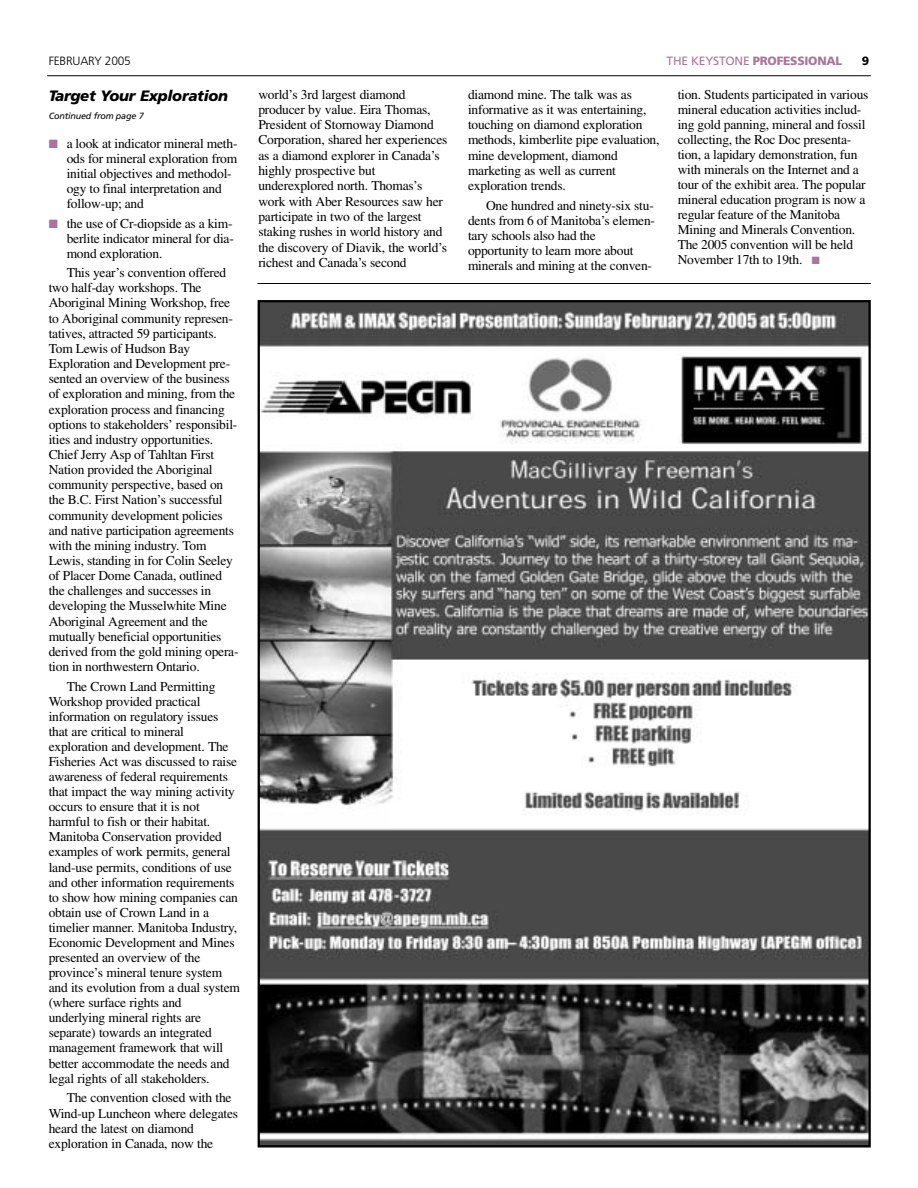
<style>
.page{position:relative;width:918px;height:1188px;background:#fff}
.page>*{position:absolute;margin:0;border:0;box-sizing:border-box;transform-origin:0 0}
.t1{font:italic 900 15px "Frutiger";letter-spacing:-.02em;color:#000}
.t2{font:13.5px/15.1px "Times";letter-spacing:-.015em;color:#000}
.t3{font:900 12px "Frutiger";letter-spacing:-.02em;color:#aa759c}
.t4{font:300 12px "Frutiger";letter-spacing:-.015em;color:#000}
.t5{font:900 12px "Frutiger";color:#000}
.t6{font:italic 9px "Frutiger";letter-spacing:-.015em;color:#000}
.s1{font-weight:400}
.s2{color:#aa759c}
</style>
<div class="page">
<hr style="left:47px;top:75px;width:824px;height:1px;background:#000">
<img style="left:261px;top:303px;width:607px;height:842px">
<hr style="left:258px;top:283px;width:613px;height:1px;background:#000">
<p class="t4" style="left:49px;top:56px;width:84px">FEBRUARY 2005</p>
<p class="t3" style="left:667px;top:56px;width:177px"><span class="s1">THE KEYSTONE</span> PROFESSIONAL</p>
<p class="t5" style="left:862px;top:56px;width:9px">9</p>
<p class="t1" style="left:49px;top:89px;width:181px">Target Your Exploration</p>
<p class="t6" style="left:49px;top:112px;width:96px">Continued from page 7</p>
<p class="t2" style="left:678px;top:88px;width:192px">tion. Students participated in various mineral education activities includ&shy;ing gold panning, mineral and fossil collecting, the Roc Doc presenta&shy;tion, a lapidary demonstration, fun with minerals on the Internet and a tour of the exhibit area. The popular mineral education program is now a regular feature of the Manitoba Mining and Minerals Convention.<br>The 2005 convention will be held November 17th to 19th. <span class="s2">■</span></p>
<p class="t2" style="left:258px;top:88px;width:191px">world’s 3rd largest diamond producer by value. Eira Thomas,<br>President of Stornoway Diamond<br>Corporation, shared her experiences as a diamond explorer in Canada’s highly prospective but underexplored north. Thomas’s work with Aber Resources saw her participate in two of the largest staking rushes in world history and the discovery of Diavik, the world’s richest and Canada’s second</p>
<p class="t2" style="left:468px;top:88px;width:193px">diamond mine. The talk was as informative as it was entertaining, touching on diamond exploration methods, kimberlite pipe evaluation, mine development, diamond marketing as well as current exploration trends.</p>
<p class="t2" style="left:67px;top:137px;width:172px;text-indent:-18px"><span class="s2">■</span> a look at indicator mineral meth&shy;ods for mineral exploration from initial objectives and methodol&shy;ogy to final interpretation and follow-up; and</p>
<p class="t2" style="left:67px;top:217px;width:169px;text-align:justify;text-indent:-18px"><span class="s2">■</span> the use of Cr-diopside as a kim&shy;berlite indicator mineral for dia&shy;mond exploration.</p>
<p class="t2" style="left:49px;top:266px;width:191px;text-indent:18px">This year’s convention offered two half-day workshops. The Aboriginal Mining Workshop, free to Aboriginal community represen&shy;tatives, attracted 59 participants.<br>Tom Lewis of Hudson Bay Exploration and Development pre&shy;sented an overview of the business of exploration and mining, from the exploration process and financing options to stakeholders’ responsibil&shy;ities and industry opportunities.<br>Chief Jerry Asp of Tahltan First Nation provided the Aboriginal community perspective, based on the B.C. First Nation’s successful community development policies and native participation agreements with the mining industry. Tom Lewis, standing in for Colin Seeley of Placer Dome Canada, outlined the challenges and successes in developing the Musselwhite Mine Aboriginal Agreement and the mutually beneficial opportunities derived from the gold mining opera&shy;tion in northwestern Ontario.</p>
<p class="t2" style="left:49px;top:680px;width:193px;text-indent:18px">The Crown Land Permitting<br>Workshop provided practical information on regulatory issues that are critical to mineral exploration and development. The<br>Fisheries Act was discussed to raise awareness of federal requirements that impact the way mining activity occurs to ensure that it is not harmful to fish or their habitat.<br>Manitoba Conservation provided examples of work permits, general land-use permits, conditions of use and other information requirements to show how mining companies can obtain use of Crown Land in a timelier manner. Manitoba Industry,<br>Economic Development and Mines presented an overview of the province’s mineral tenure system and its evolution from a dual system (where surface rights and underlying mineral rights are separate) towards an integrated management framework that will better accommodate the needs and legal rights of all stakeholders.</p>
<p class="t2" style="left:49px;top:1092px;width:191px;text-indent:18px">The convention closed with the<br>Wind-up Luncheon where delegates heard the latest on diamond exploration in Canada, now the</p>
<p class="t2" style="left:468px;top:199px;width:189px;text-indent:18px">One hundred and ninety-six stu&shy;dents from 6 of Manitoba’s elemen&shy;tary schools also had the opportunity to learn more about minerals and mining at the conven-</p>
</div>
